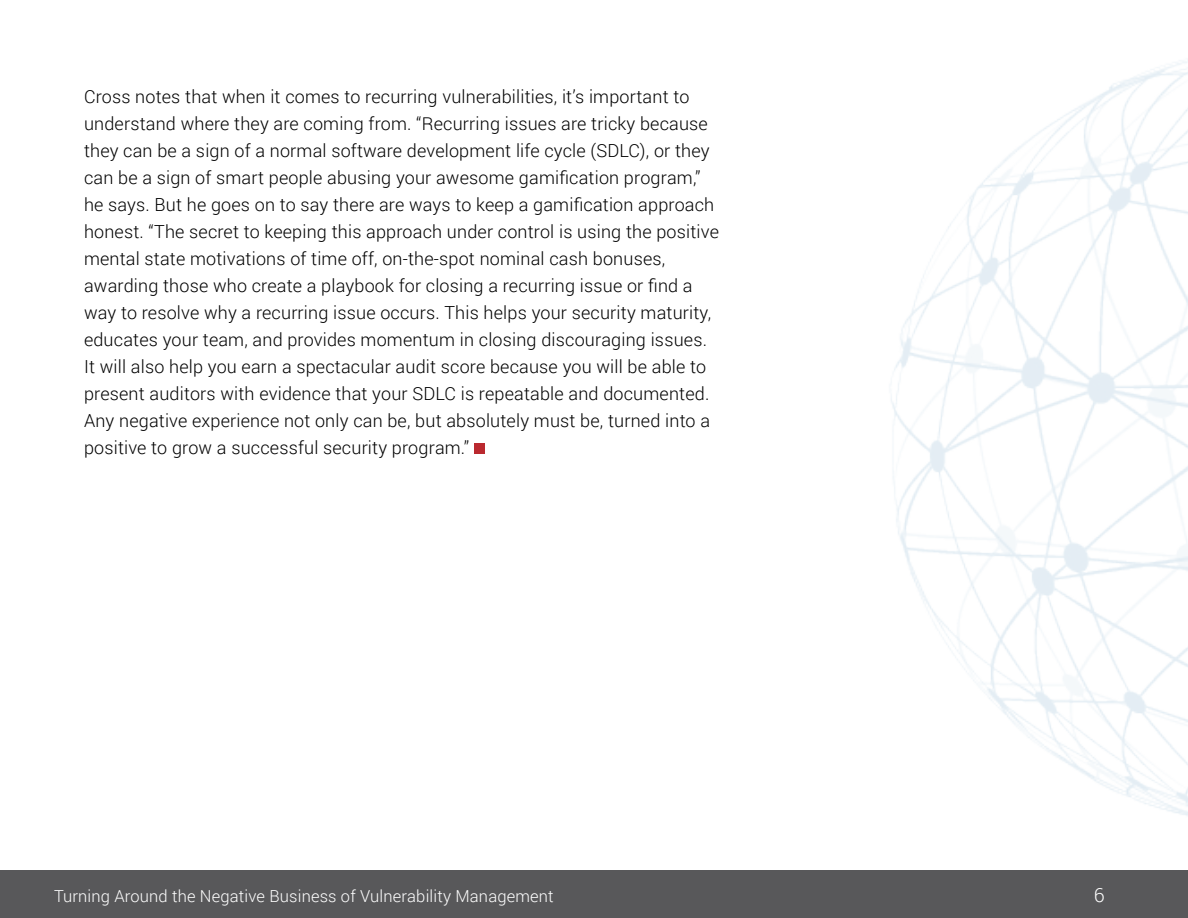
<style>
.page{position:relative;width:1188px;height:918px;background:#fff}
.page>*{position:absolute;margin:0;border:0;box-sizing:border-box;transform-origin:0 0}
.t1{font:300 19.5px "Roboto";color:#fff}
.t2{font:300 18px/27px "Roboto";letter-spacing:.01em;color:#000}
.t3{font:300 16.5px "Roboto";letter-spacing:.01em;color:#fff}
</style>
<div class="page">
<div style="left:0;top:871px;width:1188px;height:47px;background:#58585a"></div>
<div style="left:474px;top:443px;width:11px;height:11px;background:#ba292f"></div>
<img style="left:891px;top:61px;width:297px;height:755px">
<p class="t2" style="left:84px;top:82px;width:637px">Cross notes that when it comes to recurring vulnerabilities, it’s important to understand where they are coming from. “Recurring issues are tricky because they can be a sign of a normal software development life cycle (SDLC), or they can be a sign of smart people abusing your awesome gamification program,” he says. But he goes on to say there are ways to keep a gamification approach honest. “The secret to keeping this approach under control is using the positive mental state motivations of time off, on-the-spot nominal cash bonuses, awarding those who create a playbook for closing a recurring issue or find a way to resolve why a recurring issue occurs. This helps your security maturity, educates your team, and provides momentum in closing discouraging issues.<br>It will also help you earn a spectacular audit score because you will be able to present auditors with evidence that your SDLC is repeatable and documented.<br>Any negative experience not only can be, but absolutely must be, turned into a positive to grow a successful security program.”</p>
<p class="t3" style="left:54px;top:885px;width:501px">Turning Around the Negative Business of Vulnerability Management</p>
<p class="t1" style="left:1094px;top:881px;width:12px">6</p>
</div>
